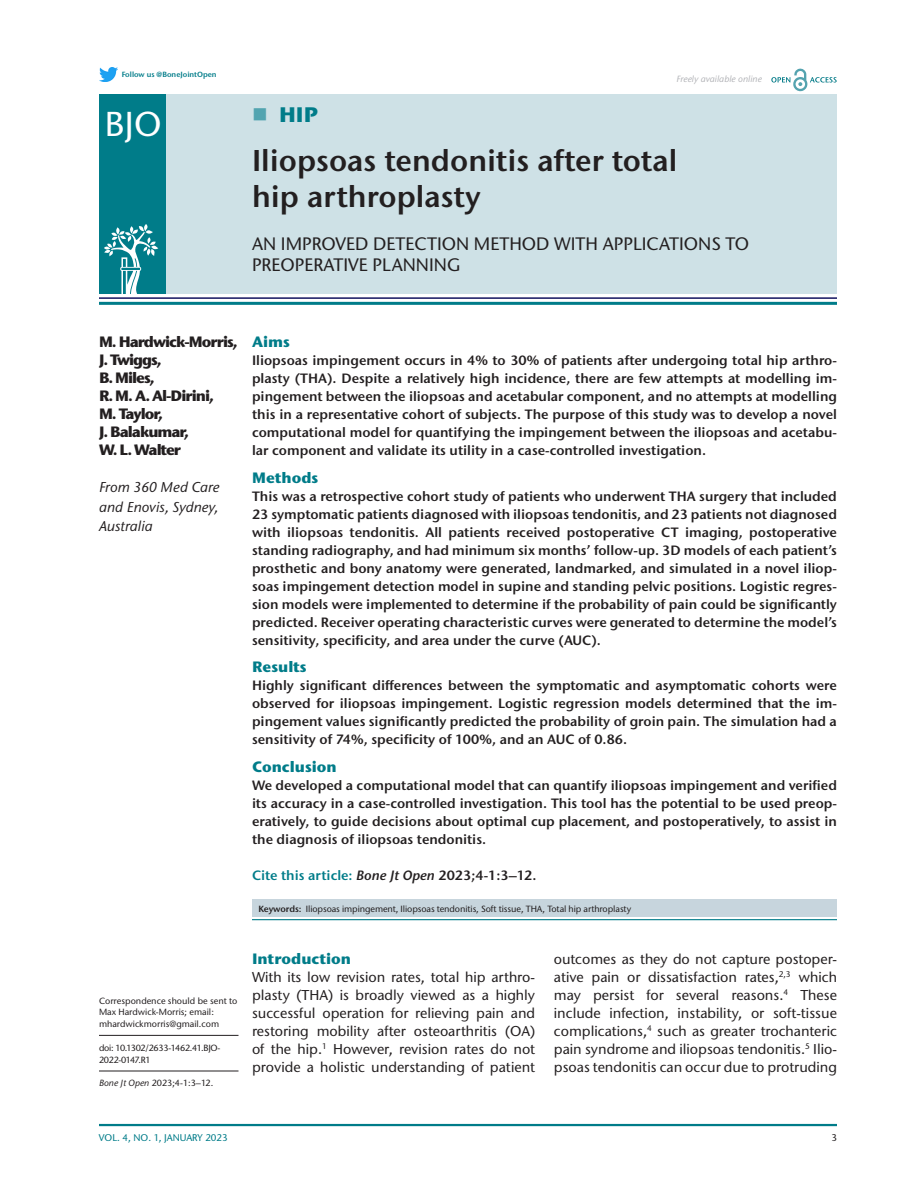
<style>
.page{position:relative;width:918px;height:1188px;background:#fff}
.page>*{position:absolute;margin:0;border:0;box-sizing:border-box;transform-origin:0 0}
.t1{font:500 34.5px "Stone Sans ITC Pro";color:#fff}
.t2{font:600 30px/36px "Stone Sans ITC Pro";color:#231f20}
.t3{font:700 21px "Stone Sans ITC Pro";color:#007c89}
.t4{font:500 18px/21px "Stone Sans ITC Pro";color:#231f20}
.t5{font:700 15px/18px "Stone Sans ITC Pro";letter-spacing:-.07em;color:#231f20}
.t6{font:700 15px "Stone Sans ITC Pro";color:#007c89}
.t7{font:500 14.25px/18px "Stone Sans ITC Pro";color:#231f20;text-align:justify}
.t8{font:italic 500 14.25px/19.5px "Stone Sans ITC Pro";color:#231f20;text-align:justify}
.t9{font:600 13.5px/18px "Stone Sans ITC Pro";color:#231f20;text-align:justify}
.t10{font:600 13.5px "Stone Sans ITC Pro";color:#007c89}
.t11{font:500 9.75px "Stone Sans ITC Pro";color:#007c89}
.t12{font:500 9.75px "Stone Sans ITC Pro";color:#231f20}
.t13{font:500 9px/12px "Stone Sans ITC Pro";letter-spacing:-.01em;color:#231f20}
.t14{font:500 9px/12px "Stone Sans ITC Pro";letter-spacing:-.03em;color:#231f20}
.t15{font:italic 500 9px "Stone Sans ITC Pro";color:#b2b3b7}
.t16{font:600 7.5px "Stone Sans ITC Pro";color:#007c89}
.s1{font-style:italic}
.s2{font-style:italic;color:#231f20}
.s3{color:#231f20}
.s4{font-weight:600}
</style>
<div class="page">
<hr style="left:99px;top:1124px;width:738px;height:2px;background:#007c89">
<img style="left:99px;top:67px;width:18px;height:15px">
<svg style="left:771px;top:69px;width:66px;height:22px"></svg>
<div style="left:252px;top:899px;width:585px;height:18px;background:#c7d5dd"></div>
<hr style="left:99px;top:297px;width:738px;height:2px;background:#11125f">
<hr style="left:99px;top:302px;width:738px;height:3px;background:#007c89">
<div style="left:99px;top:94px;width:738px;height:200px;background:#cee1e6"></div>
<div style="left:99px;top:95px;width:66px;height:199px;background:#007c89"></div>
<svg style="left:104px;top:224px;width:54px;height:70px"></svg>
<hr style="left:99px;top:1035px;width:139px;height:1px;background:#231f20">
<hr style="left:99px;top:1071px;width:139px;height:1px;background:#231f20">
<hr style="left:252px;top:919px;width:585px;height:1px;background:#007c89">
<p class="t16" style="left:122px;top:70px;width:97px">Follow us @BoneJointOpen</p>
<h1 class="t1" style="left:105px;top:103px;width:58px">BJO</h1>
<p class="t15" style="left:676px;top:73px;width:87px">Freely available online</p>
<h3 class="t3" style="left:279px;top:101px;width:40px">HIP</h3>
<h2 class="t2" style="left:252px;top:142px;width:427px">Iliopsoas tendonitis after total hip arthroplasty</h2>
<h3 class="t4" style="left:252px;top:233px;width:499px">AN IMPROVED DETECTION METHOD WITH APPLICATIONS TO<br>PREOPERATIVE PLANNING</h3>
<p class="t5" style="left:99px;top:333px;width:140px">M. Hardwick-Morris,<br>J. Twiggs,<br>B. Miles,<br>R. M. A. Al-Dirini,<br>M. Taylor,<br>J. Balakumar,<br>W. L. Walter</p>
<p class="t8" style="left:99px;top:478px;width:122px">From 360 Med Care and Enovis, Sydney, Australia</p>
<p class="t13" style="left:99px;top:994px;width:140px">Correspondence should be sent to<br>Max Hardwick-Morris; email: mhardwickmorris@gmail.com</p>
<p class="t14" style="left:99px;top:1042px;width:123px">doi: 10.1302/2633-1462.41.BJO-<br>2022-0147.R1</p>
<p class="t13" style="left:99px;top:1077px;width:116px"><span class="s1">Bone Jt Open</span> 2023;4-1:3–12.</p>
<p class="t6" style="left:252px;top:332px;width:39px">Aims</p>
<p class="t9" style="left:252px;top:351px;width:587px">Iliopsoas impingement occurs in 4% to 30% of patients after undergoing total hip arthro&shy;plasty (THA). Despite a relatively high incidence, there are few attempts at modelling im&shy;pingement between the iliopsoas and acetabular component, and no attempts at modelling this in a representative cohort of subjects. The purpose of this study was to develop a novel computational model for quantifying the impingement between the iliopsoas and acetabu&shy;lar component and validate its utility in a case-controlled investigation.</p>
<p class="t6" style="left:252px;top:468px;width:68px">Methods</p>
<p class="t9" style="left:252px;top:487px;width:587px">This was a retrospective cohort study of patients who underwent THA surgery that included 23 symptomatic patients diagnosed with iliopsoas tendonitis, and 23 patients not diagnosed with iliopsoas tendonitis. All patients received postoperative CT imaging, postoperative standing radiography, and had minimum six months’ follow-up. 3D models of each patient’s prosthetic and bony anatomy were generated, landmarked, and simulated in a novel iliop&shy;soas impingement detection model in supine and standing pelvic positions. Logistic regres&shy;sion models were implemented to determine if the probability of pain could be significantly predicted. Receiver operating characteristic curves were generated to determine the model’s sensitivity, specificity, and area under the curve (AUC).</p>
<p class="t6" style="left:252px;top:657px;width:56px">Results</p>
<p class="t9" style="left:252px;top:677px;width:587px">Highly significant differences between the symptomatic and asymptomatic cohorts were observed for iliopsoas impingement. Logistic regression models determined that the im&shy;pingement values significantly predicted the probability of groin pain. The simulation had a sensitivity of 74%, specificity of 100%, and an AUC of 0.86.</p>
<p class="t6" style="left:252px;top:757px;width:86px">Conclusion</p>
<p class="t9" style="left:252px;top:776px;width:587px">We developed a computational model that can quantify iliopsoas impingement and verified its accuracy in a case-controlled investigation. This tool has the potential to be used preop&shy;eratively, to guide decisions about optimal cup placement, and postoperatively, to assist in the diagnosis of iliopsoas tendonitis.</p>
<p class="t10" style="left:252px;top:867px;width:286px">Cite this article: <span class="s2">Bone Jt Open</span> <span class="s3">2023;4-1:3–12.</span></p>
<p class="t13" style="left:258px;top:902px;width:374px"><span class="s4">Keywords:</span> Iliopsoas impingement, Iliopsoas tendonitis, Soft tissue, THA, Total hip arthroplasty</p>
<p class="t6" style="left:252px;top:949px;width:100px">Introduction</p>
<p class="t7" style="left:252px;top:968px;width:285px">With its low revision rates, total hip arthro&shy;plasty (THA) is broadly viewed as a highly successful operation for relieving pain and restoring mobility after osteoarthritis (OA) of the hip.<sup>1</sup> However, revision rates do not provide a holistic understanding of patient</p>
<p class="t7" style="left:554px;top:950px;width:285px">outcomes as they do not capture postoper&shy;ative pain or dissatisfaction rates,<sup>2,3</sup> which may persist for several reasons.<sup>4</sup> These include infection, instability, or soft-tissue complications,<sup>4</sup> such as greater trochanteric pain syndrome and iliopsoas tendonitis.<sup>5</sup> Ilio&shy;psoas tendonitis can occur due to protruding</p>
<p class="t11" style="left:99px;top:1132px;width:130px">VOL. 4, NO. 1, JANUARY 2023</p>
<p class="t12" style="left:831px;top:1132px;width:7px">3</p>
</div>
